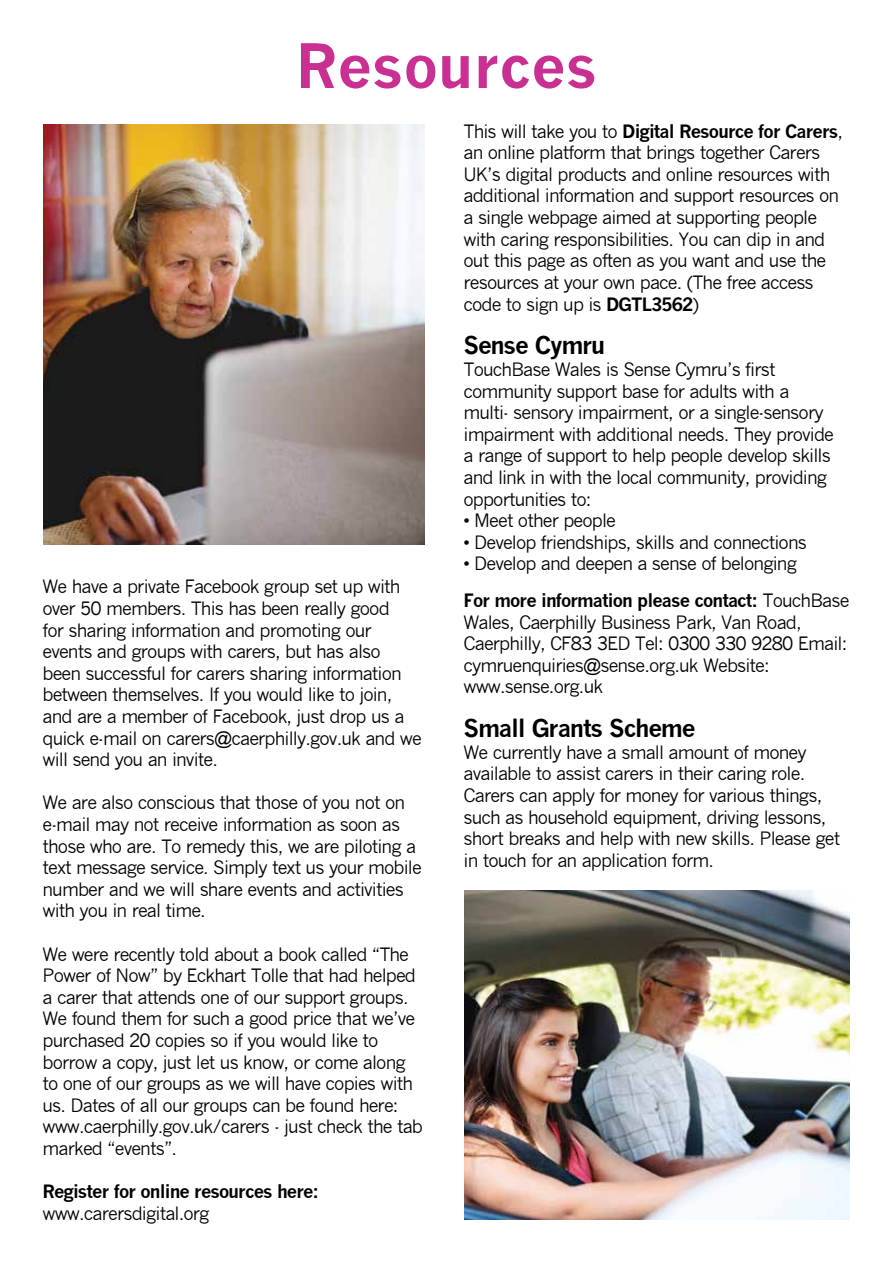
<style>
.page{position:relative;width:893px;height:1263px;background:#fff}
.page>*{position:absolute;margin:0;border:0;box-sizing:border-box;transform-origin:0 0}
.t1{font:700 60px "News Gothic";color:#c93092}
.t2{font:700 24px "News Gothic";letter-spacing:-.05em;color:#000}
.t3{font:18px/21.6px "News Gothic";letter-spacing:-.05em;color:#000}
.t4{font:700 18px "News Gothic";letter-spacing:-.05em;color:#000}
.s1{font-weight:700}
</style>
<div class="page">
<img style="left:43px;top:125px;width:381px;height:419px">
<img style="left:464px;top:890px;width:386px;height:330px">
<h1 class="t1" style="left:296px;top:29px;width:303px">Resources</h1>
<p class="t3" style="left:43px;top:576px;width:381px">We have a private Facebook group set up with over 50 members. This has been really good<br>for sharing information and promoting our events and groups with carers, but has also been successful for carers sharing information between themselves. If you would like to join, and are a member of Facebook, just drop us a quick e-mail on carers@caerphilly.gov.uk and we will send you an invite.</p>
<p class="t3" style="left:43px;top:792px;width:381px">We are also conscious that those of you not on e-mail may not receive information as soon as those who are. To remedy this, we are piloting a text message service. Simply text us your mobile number and we will share events and activities with you in real time.</p>
<p class="t3" style="left:43px;top:943px;width:382px">We were recently told about a book called “The Power of Now” by Eckhart Tolle that had helped a carer that attends one of our support groups.<br>We found them for such a good price that we’ve purchased 20 copies so if you would like to borrow a copy, just let us know, or come along to one of our groups as we will have copies with us. Dates of all our groups can be found here: www.caerphilly.gov.uk/carers - just check the tab marked “events”.</p>
<p class="t4" style="left:43px;top:1181px;width:278px">Register for online resources here:</p>
<p class="t3" style="left:43px;top:1202px;width:169px">www.carersdigital.org</p>
<p class="t3" style="left:463px;top:120px;width:381px">This will take you to <span class="s1">Digital Resource for Carers</span>, an online platform that brings together Carers UK’s digital products and online resources with additional information and support resources on a single webpage aimed at supporting people with caring responsibilities. You can dip in and out this page as often as you want and use the resources at your own pace. (The free access code to sign up is <span class="s1">DGTL3562</span>)</p>
<h2 class="t2" style="left:463px;top:331px;width:144px">Sense Cymru</h2>
<p class="t3" style="left:463px;top:359px;width:372px">TouchBase Wales is Sense Cymru’s first community support base for adults with a multi- sensory impairment, or a single-sensory impairment with additional needs. They provide a range of support to help people develop skills and link in with the local community, providing opportunities to:</p>
<p class="t3" style="left:463px;top:510px;width:154px">• Meet other people</p>
<p class="t3" style="left:463px;top:531px;width:345px">• Develop friendships, skills and connections</p>
<p class="t3" style="left:463px;top:546px;width:387px;line-height:36.6px">• Develop and deepen a sense of belonging<br><span class="s1">For more information please contact:</span> TouchBase</p>
<p class="t3" style="left:463px;top:611px;width:385px">Wales, Caerphilly Business Park, Van Road, Caerphilly, CF83 3ED Tel: 0300 330 9280 Email: cymruenquiries@sense.org.uk Website: www.sense.org.uk</p>
<h2 class="t2" style="left:463px;top:714px;width:233px">Small Grants Scheme</h2>
<p class="t3" style="left:463px;top:741px;width:378px">We currently have a small amount of money available to assist carers in their caring role.<br>Carers can apply for money for various things, such as household equipment, driving lessons, short breaks and help with new skills. Please get in touch for an application form.</p>
</div>
